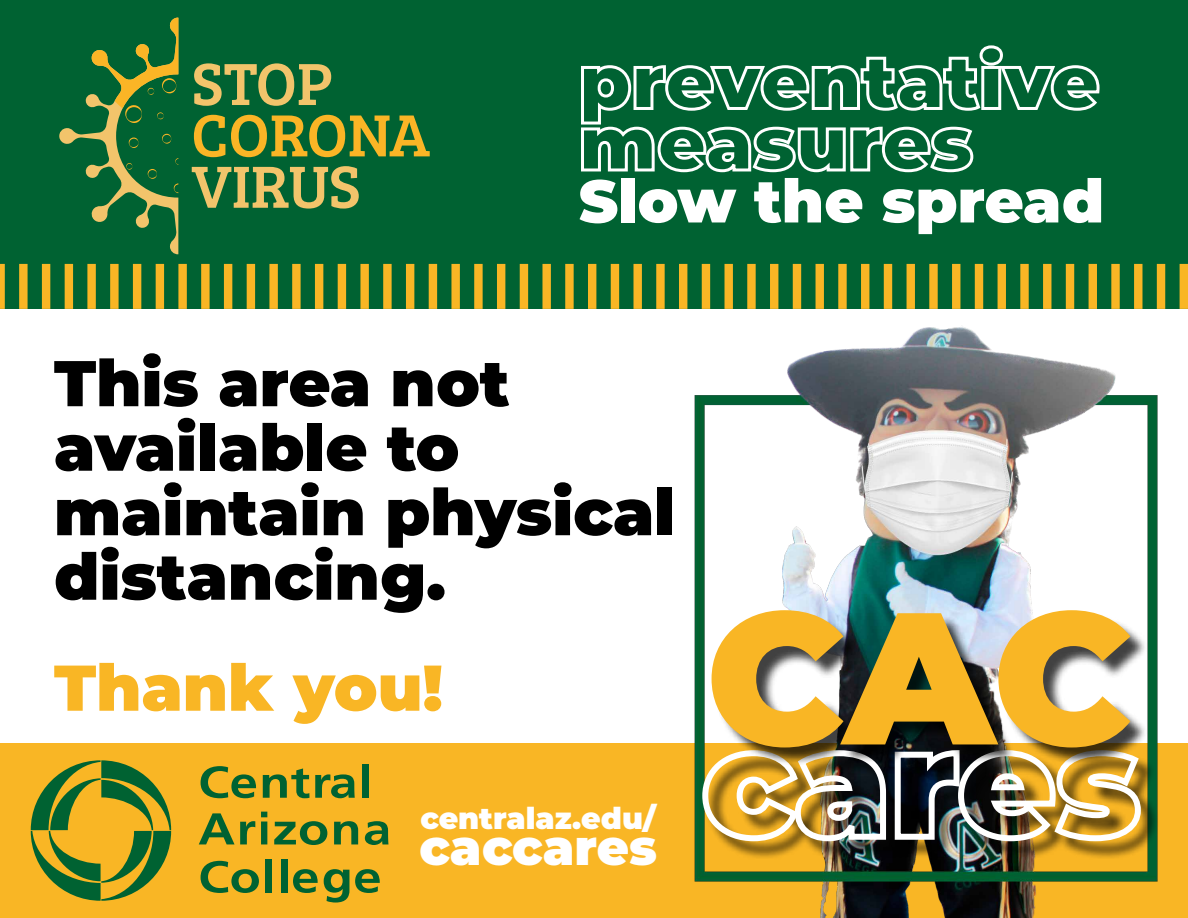
<style>
.page{position:relative;width:1188px;height:918px;background:#fff}
.page>*{position:absolute;margin:0;border:0;box-sizing:border-box;transform-origin:0 0}
.t1{font:900 187.5px "Montserrat";color:#f9b625}
.t2{font:900 64.5px/64.5px "Montserrat";color:#000}
.t3{font:900 64.5px "Montserrat";color:#f9b625}
.t4{font:900 60px "Montserrat";color:#fff}
.t5{font:900 49.5px "Montserrat";color:#fff}
.t6{font:900 30px "Montserrat";color:#fff}
</style>
<div class="page">
<div style="left:0;top:743px;width:1187px;height:175px;background:#f9b625"></div>
<svg style="left:31px;top:760px;width:140px;height:141px"></svg>
<svg style="left:201px;top:766px;width:55px;height:32px"></svg>
<svg style="left:263px;top:768px;width:92px;height:30px"></svg>
<div style="left:363px;top:764px;width:6px;height:34px;background:#006232"></div>
<svg style="left:199px;top:813px;width:56px;height:31px"></svg>
<svg style="left:261px;top:812px;width:6px;height:32px"></svg>
<svg style="left:274px;top:821px;width:53px;height:24px"></svg>
<svg style="left:334px;top:821px;width:24px;height:23px"></svg>
<svg style="left:365px;top:821px;width:23px;height:24px"></svg>
<svg style="left:201px;top:861px;width:58px;height:32px"></svg>
<div style="left:266px;top:859px;width:6px;height:33px;background:#006232"></div>
<div style="left:281px;top:859px;width:6px;height:33px;background:#006232"></div>
<svg style="left:293px;top:869px;width:25px;height:24px"></svg>
<svg style="left:324px;top:869px;width:25px;height:34px"></svg>
<svg style="left:355px;top:869px;width:25px;height:24px"></svg>
<div style="left:0;top:0;width:1188px;height:308px;background:#006232"></div>
<svg style="left:581px;top:45px;width:519px;height:128px"></svg>
<svg style="left:59px;top:18px;width:119px;height:237px"></svg>
<svg style="left:194px;top:63px;width:137px;height:43px"></svg>
<svg style="left:194px;top:115px;width:31px;height:42px"></svg>
<svg style="left:231px;top:115px;width:199px;height:42px"></svg>
<svg style="left:192px;top:166px;width:167px;height:43px"></svg>
<div style="left:0;top:264px;width:5px;height:45px;background:#f9b625"></div>
<div style="left:19px;top:264px;width:9px;height:45px;background:#f9b625"></div>
<div style="left:42px;top:264px;width:8px;height:45px;background:#f9b625"></div>
<div style="left:65px;top:264px;width:8px;height:45px;background:#f9b625"></div>
<div style="left:87px;top:264px;width:9px;height:45px;background:#f9b625"></div>
<div style="left:110px;top:264px;width:9px;height:45px;background:#f9b625"></div>
<div style="left:133px;top:264px;width:8px;height:45px;background:#f9b625"></div>
<div style="left:156px;top:264px;width:8px;height:45px;background:#f9b625"></div>
<div style="left:178px;top:264px;width:9px;height:45px;background:#f9b625"></div>
<div style="left:201px;top:264px;width:9px;height:45px;background:#f9b625"></div>
<div style="left:224px;top:264px;width:8px;height:45px;background:#f9b625"></div>
<div style="left:247px;top:264px;width:8px;height:45px;background:#f9b625"></div>
<div style="left:269px;top:264px;width:9px;height:45px;background:#f9b625"></div>
<div style="left:292px;top:264px;width:9px;height:45px;background:#f9b625"></div>
<div style="left:315px;top:264px;width:8px;height:45px;background:#f9b625"></div>
<div style="left:338px;top:264px;width:8px;height:45px;background:#f9b625"></div>
<div style="left:360px;top:264px;width:9px;height:45px;background:#f9b625"></div>
<div style="left:383px;top:264px;width:9px;height:45px;background:#f9b625"></div>
<div style="left:406px;top:264px;width:8px;height:45px;background:#f9b625"></div>
<div style="left:429px;top:264px;width:8px;height:45px;background:#f9b625"></div>
<div style="left:451px;top:264px;width:9px;height:45px;background:#f9b625"></div>
<div style="left:474px;top:264px;width:9px;height:45px;background:#f9b625"></div>
<div style="left:497px;top:264px;width:8px;height:45px;background:#f9b625"></div>
<div style="left:520px;top:264px;width:8px;height:45px;background:#f9b625"></div>
<div style="left:542px;top:264px;width:9px;height:45px;background:#f9b625"></div>
<div style="left:565px;top:264px;width:9px;height:45px;background:#f9b625"></div>
<div style="left:588px;top:264px;width:8px;height:45px;background:#f9b625"></div>
<div style="left:611px;top:264px;width:8px;height:45px;background:#f9b625"></div>
<div style="left:633px;top:264px;width:9px;height:45px;background:#f9b625"></div>
<div style="left:656px;top:264px;width:9px;height:45px;background:#f9b625"></div>
<div style="left:679px;top:264px;width:8px;height:45px;background:#f9b625"></div>
<div style="left:702px;top:264px;width:8px;height:45px;background:#f9b625"></div>
<div style="left:725px;top:264px;width:8px;height:45px;background:#f9b625"></div>
<div style="left:747px;top:264px;width:9px;height:45px;background:#f9b625"></div>
<div style="left:770px;top:264px;width:8px;height:45px;background:#f9b625"></div>
<div style="left:793px;top:264px;width:8px;height:45px;background:#f9b625"></div>
<div style="left:816px;top:264px;width:8px;height:45px;background:#f9b625"></div>
<div style="left:838px;top:264px;width:9px;height:45px;background:#f9b625"></div>
<div style="left:861px;top:264px;width:8px;height:45px;background:#f9b625"></div>
<div style="left:884px;top:264px;width:8px;height:45px;background:#f9b625"></div>
<div style="left:907px;top:264px;width:8px;height:45px;background:#f9b625"></div>
<div style="left:929px;top:264px;width:9px;height:45px;background:#f9b625"></div>
<div style="left:952px;top:264px;width:8px;height:45px;background:#f9b625"></div>
<div style="left:975px;top:264px;width:8px;height:45px;background:#f9b625"></div>
<div style="left:998px;top:264px;width:8px;height:45px;background:#f9b625"></div>
<div style="left:1020px;top:264px;width:9px;height:45px;background:#f9b625"></div>
<div style="left:1043px;top:264px;width:8px;height:45px;background:#f9b625"></div>
<div style="left:1066px;top:264px;width:8px;height:45px;background:#f9b625"></div>
<div style="left:1089px;top:264px;width:8px;height:45px;background:#f9b625"></div>
<div style="left:1111px;top:264px;width:9px;height:45px;background:#f9b625"></div>
<div style="left:1134px;top:264px;width:8px;height:45px;background:#f9b625"></div>
<div style="left:1157px;top:264px;width:8px;height:45px;background:#f9b625"></div>
<div style="left:1180px;top:264px;width:8px;height:45px;background:#f9b625"></div>
<img style="left:694px;top:327px;width:494px;height:591px">
<div style="left:705px;top:753px;width:454px;height:107px;background:#000;opacity:.75"></div>
<img style="left:699px;top:747px;width:445px;height:97px">
<div style="left:714px;top:613px;width:434px;height:153px;background:#000;opacity:.75"></div>
<p class="t4" style="left:579px;top:156px;width:527px">Slow the spread</p>
<p class="t2" style="left:54px;top:347px;width:623px">This area not available to maintain physical distancing.</p>
<p class="t3" style="left:54px;top:639px;width:390px">Thank you!</p>
<p class="t6" style="left:420px;top:795px;width:237px">centralaz.edu/</p>
<p class="t5" style="left:420px;top:810px;width:239px">caccares</p>
<h1 class="t1" style="left:706px;top:537px;width:428px">CAC</h1>
</div>
